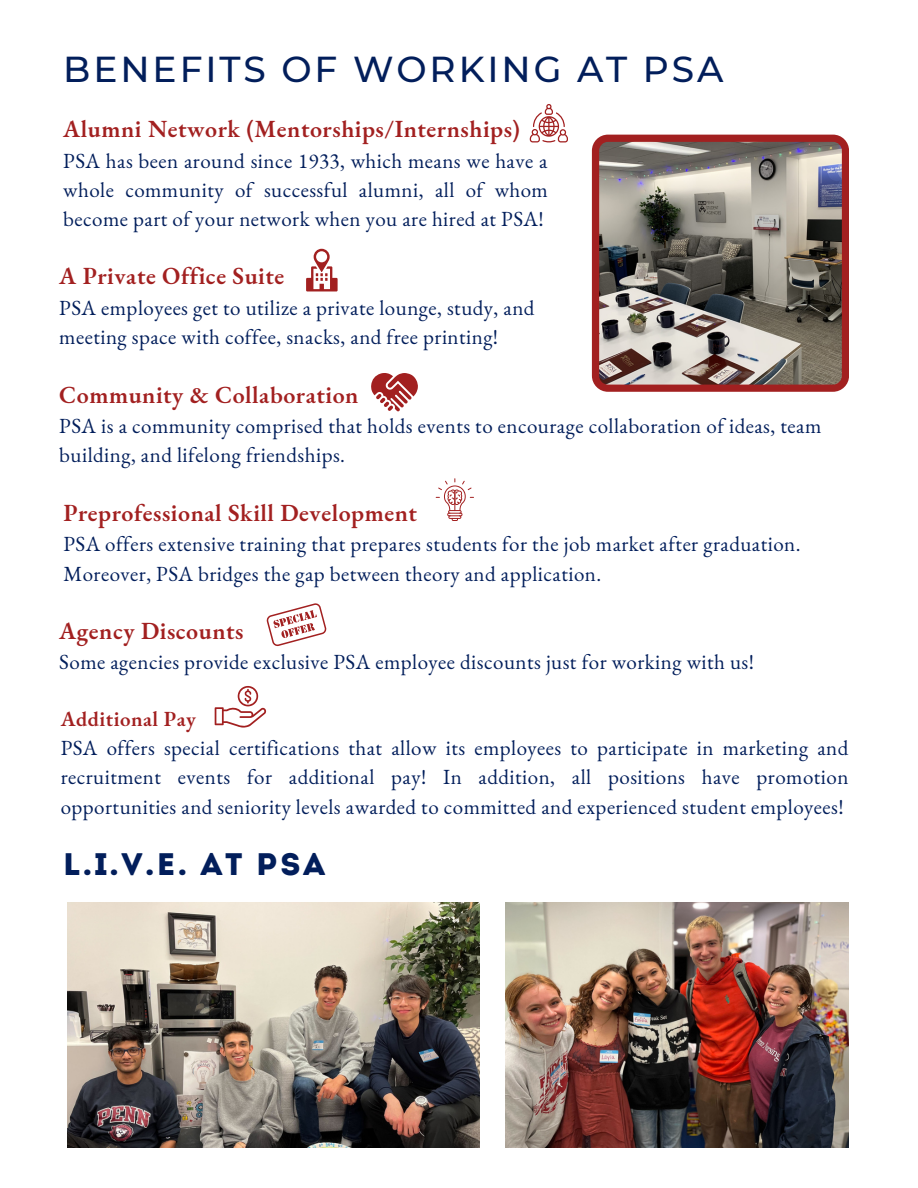
<style>
.page{position:relative;width:918px;height:1188px;background:#fff}
.page>*{position:absolute;margin:0;border:0;box-sizing:border-box;transform-origin:0 0}
.t1{font:500 36px "Montserrat";letter-spacing:.08em;color:#021e5b}
.t2{font:31.05px "Intro";color:#021e5b}
.t3{font:600 24px "EB Garamond";letter-spacing:.02em;color:#a22020}
.t4{font:21px/29.2px "EB Garamond";letter-spacing:.02em;color:#021e5b}
.t5{font:600 21px "EB Garamond";letter-spacing:.02em;color:#a22020}
</style>
<div class="page">
<img style="left:506px;top:903px;width:343px;height:245px">
<img style="left:67px;top:903px;width:412px;height:245px">
<svg style="left:530px;top:104px;width:38px;height:39px"></svg>
<svg style="left:306px;top:249px;width:32px;height:42px"></svg>
<svg style="left:436px;top:478px;width:38px;height:43px"></svg>
<svg style="left:371px;top:373px;width:47px;height:38px"></svg>
<svg style="left:266px;top:603px;width:61px;height:44px"></svg>
<svg style="left:215px;top:686px;width:51px;height:42px"></svg>
<img style="left:592px;top:135px;width:257px;height:257px">
<p class="t1" style="left:63px;top:47px;width:662px">BENEFITS OF WORKING AT PSA</p>
<p class="t3" style="left:63px;top:113px;width:458px">Alumni Network (Mentorships/Internships)</p>
<p class="t4" style="left:63px;top:146px;width:486px;text-align:justify">PSA has been around since 1933, which means we have a whole community of successful alumni, all of whom become part of your network when you are hired at PSA!</p>
<p class="t3" style="left:59px;top:260px;width:227px">A Private Office Suite</p>
<p class="t4" style="left:59px;top:293px;width:477px">PSA employees get to utilize a private lounge, study, and meeting space with coffee, snacks, and free printing!</p>
<p class="t3" style="left:59px;top:379px;width:301px">Community &amp; Collaboration</p>
<p class="t4" style="left:59px;top:411px;width:764px">PSA is a community comprised that holds events to encourage collaboration of ideas, team building, and lifelong friendships.</p>
<p class="t3" style="left:63px;top:497px;width:355px">Preprofessional Skill Development</p>
<p class="t4" style="left:63px;top:529px;width:739px">PSA offers extensive training that prepares students for the job market after graduation.<br>Moreover, PSA bridges the gap between theory and application.</p>
<p class="t3" style="left:59px;top:615px;width:186px">Agency Discounts</p>
<p class="t4" style="left:59px;top:647px;width:696px">Some agencies provide exclusive PSA employee discounts just for working with us!</p>
<p class="t5" style="left:61px;top:705px;width:137px">Additional Pay</p>
<p class="t4" style="left:61px;top:733px;width:789px;text-align:justify">PSA offers special certifications that allow its employees to participate in marketing and recruitment events for additional pay! In addition, all positions have promotion opportunities and seniority levels awarded to committed and experienced student employees!</p>
<p class="t2" style="left:63px;top:851px;width:263px">L.I.V.E. AT PSA</p>
</div>
